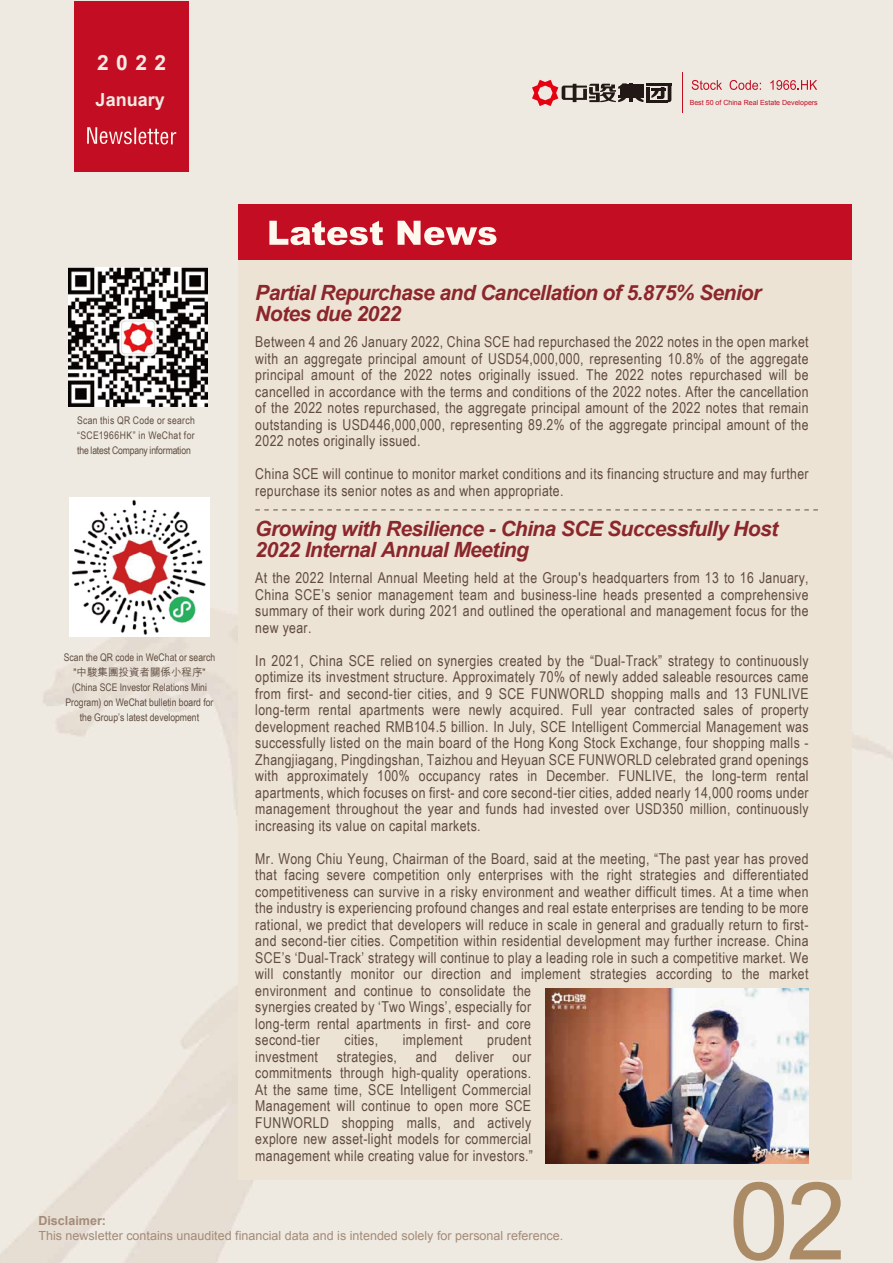
<style>
.page{position:relative;width:893px;height:1263px;background:#fff}
.page>*{position:absolute;margin:0;border:0;box-sizing:border-box;transform-origin:0 0}
.t1{font:108px "Arial";color:#ab8b66}
.t2{font:italic 700 21px/21px "Arial";letter-spacing:-.03em;color:#8b272b}
.t3{font:700 21px "Arial";color:#f0ebe3}
.t4{font:700 18px "Arial";color:#f0ebe3}
.t5{font:15px/16.5px "Arial Narrow";letter-spacing:.025em;color:#604c3f;text-align:justify}
.t6{font:12.6px "Arial";color:#a48b78}
.t7{font:700 12.6px "Arial";color:#a48b78}
.t8{font:10.5px/15px "Arial Narrow";color:#604c3f;text-align:justify}
.t9{font:500 10.5px "M Hei HK";color:#604c3f}
.t10{font:7.05px "Arial";color:#c30d23}
.s1{font-family:"Arial Narrow";font-weight:400}
</style>
<div class="page">
<img style="left:0;top:0;width:893px;height:1263px">
<div style="left:239px;top:260px;width:613px;height:920px;background:#ece3d5"></div>
<div style="left:239px;top:204px;width:613px;height:56px;background:#c30d23"></div>
<svg style="left:269px;top:221px;width:114px;height:24px"></svg>
<svg style="left:398px;top:221px;width:98px;height:24px"></svg>
<div style="left:74px;top:1px;width:115px;height:170px;background:#c30d23"></div>
<svg style="left:87px;top:127px;width:89px;height:18px"></svg>
<hr style="left:682px;top:73px;width:1px;height:40px;background:#c30d23">
<svg style="left:692px;top:80px;width:30px;height:10px"></svg>
<svg style="left:730px;top:80px;width:31px;height:10px"></svg>
<svg style="left:770px;top:80px;width:47px;height:10px"></svg>
<hr style="left:646px;top:83px;width:25px;height:2px;background:#221815">
<hr style="left:646px;top:100px;width:22px;height:2px;background:#221815">
<hr style="left:646px;top:87px;width:4px;height:15px;background:#221815">
<svg style="left:651px;top:85px;width:20px;height:17px"></svg>
<hr style="left:623px;top:84px;width:20px;height:3px;background:#221815">
<hr style="left:623px;top:87px;width:20px;height:2px;background:#221815">
<hr style="left:623px;top:90px;width:20px;height:2px;background:#221815">
<hr style="left:623px;top:92px;width:20px;height:2px;background:#221815">
<hr style="left:618px;top:95px;width:25px;height:2px;background:#221815">
<hr style="left:629px;top:83px;width:4px;height:19px;background:#221815">
<svg style="left:532px;top:80px;width:95px;height:26px;background:#b6938f"></svg>
<svg style="left:635px;top:97px;width:8px;height:5px"></svg>
<img style="left:68px;top:267px;width:140px;height:139px">
<img style="left:70px;top:497px;width:139px;height:140px">
<svg style="left:255px;top:509px;width:563px;height:1px"></svg>
<img style="left:545px;top:989px;width:263px;height:175px">
<h2 class="t3" style="left:97px;top:49px;width:71px">2022</h2>
<p class="t4" style="left:96px;top:88px;width:71px">January</p>
<p class="t10" style="left:690px;top:98px;width:130px">Best 50 of China Real Estate Developers</p>
<p class="t8" style="left:77px;top:413px;width:119px">Scan this QR Code or search “SCE1966HK” in WeChat for the latest Company information</p>
<p class="t8" style="left:64px;top:650px;width:153px">Scan the QR code in WeChat or search</p>
<p class="t9" style="left:73px;top:665px;width:134px"><span class="s1">"</span>中駿集團投資者關係小程序<span class="s1">"</span></p>
<p class="t8" style="left:66px;top:680px;width:149px;text-align:center">(China SCE Investor Relations Mini<br>Program) on WeChat bulletin board for the Group’s latest development</p>
<h2 class="t2" style="left:255px;top:283px;width:507px">Partial Repurchase and Cancellation of 5.875% Senior<br>Notes due 2022</h2>
<p class="t5" style="left:255px;top:333px;width:555px">Between 4 and 26 January 2022, China SCE had repurchased the 2022 notes in the open market with an aggregate principal amount of USD54,000,000, representing 10.8% of the aggregate principal amount of the 2022 notes originally issued. The 2022 notes repurchased will be cancelled in accordance with the terms and conditions of the 2022 notes. After the cancellation of the 2022 notes repurchased, the aggregate principal amount of the 2022 notes that remain outstanding is USD446,000,000, representing 89.2% of the aggregate principal amount of the 2022 notes originally issued.</p>
<p class="t5" style="left:255px;top:465px;width:555px">China SCE will continue to monitor market conditions and its financing structure and may further repurchase its senior notes as and when appropriate.</p>
<h2 class="t2" style="left:255px;top:519px;width:524px">Growing with Resilience - China SCE Successfully Host<br>2022 Internal Annual Meeting</h2>
<p class="t5" style="left:255px;top:569px;width:555px">At the 2022 Internal Annual Meeting held at the Group's headquarters from 13 to 16 January, China SCE’s senior management team and business-line heads presented a comprehensive summary of their work during 2021 and outlined the operational and management focus for the new year.</p>
<p class="t5" style="left:255px;top:652px;width:555px">In 2021, China SCE relied on synergies created by the “Dual-Track” strategy to continuously optimize its investment structure. Approximately 70% of newly added saleable resources came from first- and second-tier cities, and 9 SCE FUNWORLD shopping malls and 13 FUNLIVE long-term rental apartments were newly acquired. Full year contracted sales of property development reached RMB104.5 billion. In July, SCE Intelligent Commercial Management was successfully listed on the main board of the Hong Kong Stock Exchange, four shopping malls - Zhangjiagang, Pingdingshan, Taizhou and Heyuan SCE FUNWORLD celebrated grand openings with approximately 100% occupancy rates in December. FUNLIVE, the long-term rental apartments, which focuses on first- and core second-tier cities, added nearly 14,000 rooms under management throughout the year and funds had invested over USD350 million, continuously increasing its value on capital markets.</p>
<p class="t5" style="left:255px;top:850px;width:555px;text-align:left">Mr. Wong Chiu Yeung, Chairman of the Board, said at the meeting, “The past year has proved that facing severe competition only enterprises with the right strategies and differentiated competitiveness can survive in a risky environment and weather difficult times. At a time when the industry is experiencing profound changes and real estate enterprises are tending to be more rational, we predict that developers will reduce in scale in general and gradually return to first&shy;and second-tier cities. Competition within residential development may further increase. China SCE’s ‘Dual-Track’ strategy will continue to play a leading role in such a competitive market. We will constantly monitor our direction and implement strategies according to the market environment and continue to consolidate the<br>synergies created by ‘Two Wings’, especially for<br>long-term rental apartments in first- and core<br>second-tier</p>
<p class="t5" style="left:255px;top:1031px;width:279px;text-align:left;text-indent:232px">prudent investment strategies, and deliver our commitments through high-quality operations.<br>At the same time, SCE Intelligent Commercial Management will continue to open more SCE FUNWORLD shopping malls, and actively explore new asset-light models for commercial management while creating value for investors.”</p>
<p class="t5" style="left:344px;top:1031px;width:35px">cities,</p>
<p class="t5" style="left:403px;top:1031px;width:61px">implement</p>
<p class="t7" style="left:38px;top:1212px;width:69px">Disclaimer:</p>
<p class="t6" style="left:38px;top:1227px;width:526px">This newsletter contains unaudited financial data and is intended solely for personal reference.</p>
<h1 class="t1" style="left:729px;top:1151px;width:119px">02</h1>
</div>
